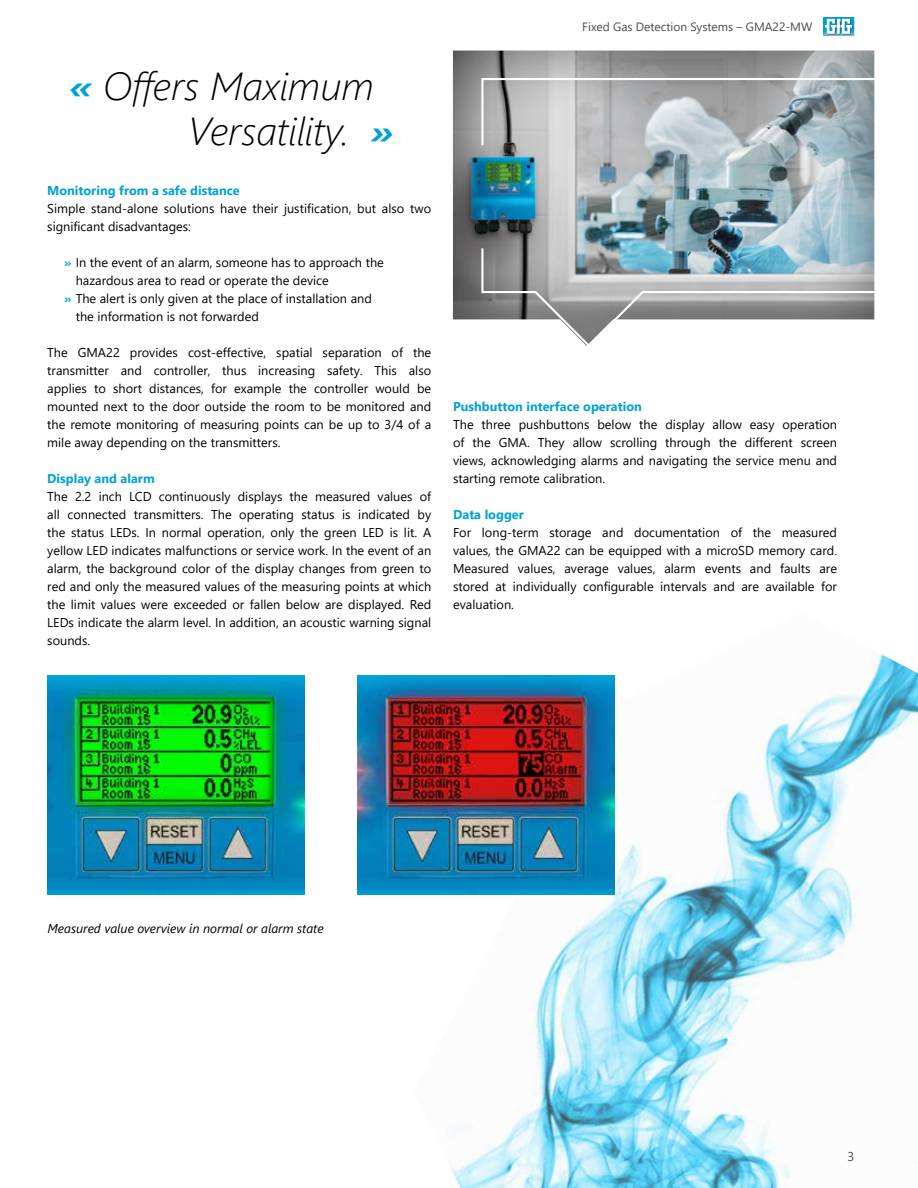
<style>
.page{position:relative;width:918px;height:1188px;background:#fff}
.page>*{position:absolute;margin:0;border:0;box-sizing:border-box;transform-origin:0 0}
.t1{font:italic 300 39px/45px "Segoe UI";color:#000}
.t2{font:12.75px/18px "Segoe UI";color:#000;text-align:justify}
.t3{font:700 12.75px "Segoe UI";color:#00a1d6}
.t4{font:italic 12.75px "Segoe UI";color:#000}
.t5{font:12.75px "Segoe UI";color:#4a4a49}
.t6{font:12px "Segoe UI";color:#4a4a49}
.s1{font-weight:700;color:#00a1d6}
</style>
<div class="page">
<svg style="left:823px;top:17px;width:31px;height:19px"></svg>
<img style="left:357px;top:654px;width:561px;height:534px">
<img style="left:47px;top:675px;width:257px;height:220px">
<img style="left:358px;top:675px;width:257px;height:220px">
<div style="left:451px;top:49px;width:425px;height:299px;background:#000;opacity:.5"></div>
<img style="left:480px;top:77px;width:396px;height:271px">
<h1 class="t1" style="left:187px;top:57px;width:208px;text-indent:-118px"><span class="s1">«</span> Offers Maximum<br>Versatility. <span class="s1">»</span></h1>
<p class="t3" style="left:47px;top:178px;width:194px">Monitoring from a safe distance</p>
<p class="t2" style="left:47px;top:198px;width:385px">Simple stand-alone solutions have their justification, but also two significant disadvantages:</p>
<p class="t2" style="left:64px;top:252px;width:321px"><span class="s1">»</span> In the event of an alarm, someone has to approach the</p>
<p class="t2" style="left:76px;top:270px;width:255px">hazardous area to read or operate the device</p>
<p class="t2" style="left:64px;top:288px;width:309px"><span class="s1">»</span> The alert is only given at the place of installation and</p>
<p class="t2" style="left:76px;top:306px;width:185px">the information is not forwarded</p>
<p class="t2" style="left:47px;top:342px;width:385px">The GMA22 provides cost-effective, spatial separation of the transmitter and controller, thus increasing safety. This also applies to short distances, for example the controller would be mounted next to the door outside the room to be monitored and the remote monitoring of measuring points can be up to 3/4 of a mile away depending on the transmitters.</p>
<p class="t3" style="left:47px;top:467px;width:109px">Display and alarm</p>
<p class="t2" style="left:47px;top:486px;width:385px">The 2.2 inch LCD continuously displays the measured values of all connected transmitters. The operating status is indicated by the status LEDs. In normal operation, only the green LED is lit. A yellow LED indicates malfunctions or service work. In the event of an alarm, the background color of the display changes from green to red and only the measured values of the measuring points at which the limit values were exceeded or fallen below are displayed. Red LEDs indicate the alarm level. In addition, an acoustic warning signal sounds.</p>
<p class="t6" style="left:582px;top:15px;width:232px">Fixed Gas Detection Systems – GMA22-MW</p>
<p class="t3" style="left:453px;top:395px;width:190px">Pushbutton interface operation</p>
<p class="t2" style="left:453px;top:414px;width:385px">The three pushbuttons below the display allow easy operation of the GMA. They allow scrolling through the different screen views, acknowledging alarms and navigating the service menu and starting remote calibration.</p>
<p class="t3" style="left:453px;top:503px;width:72px">Data logger</p>
<p class="t2" style="left:453px;top:522px;width:386px">For long-term storage and documentation of the measured values, the GMA22 can be equipped with a microSD memory card.<br>Measured values, average values, alarm events and faults are stored at individually configurable intervals and are available for evaluation.</p>
<p class="t4" style="left:48px;top:916px;width:278px">Measured value overview in normal or alarm state</p>
<p class="t5" style="left:847px;top:1144px;width:8px">3</p>
</div>
